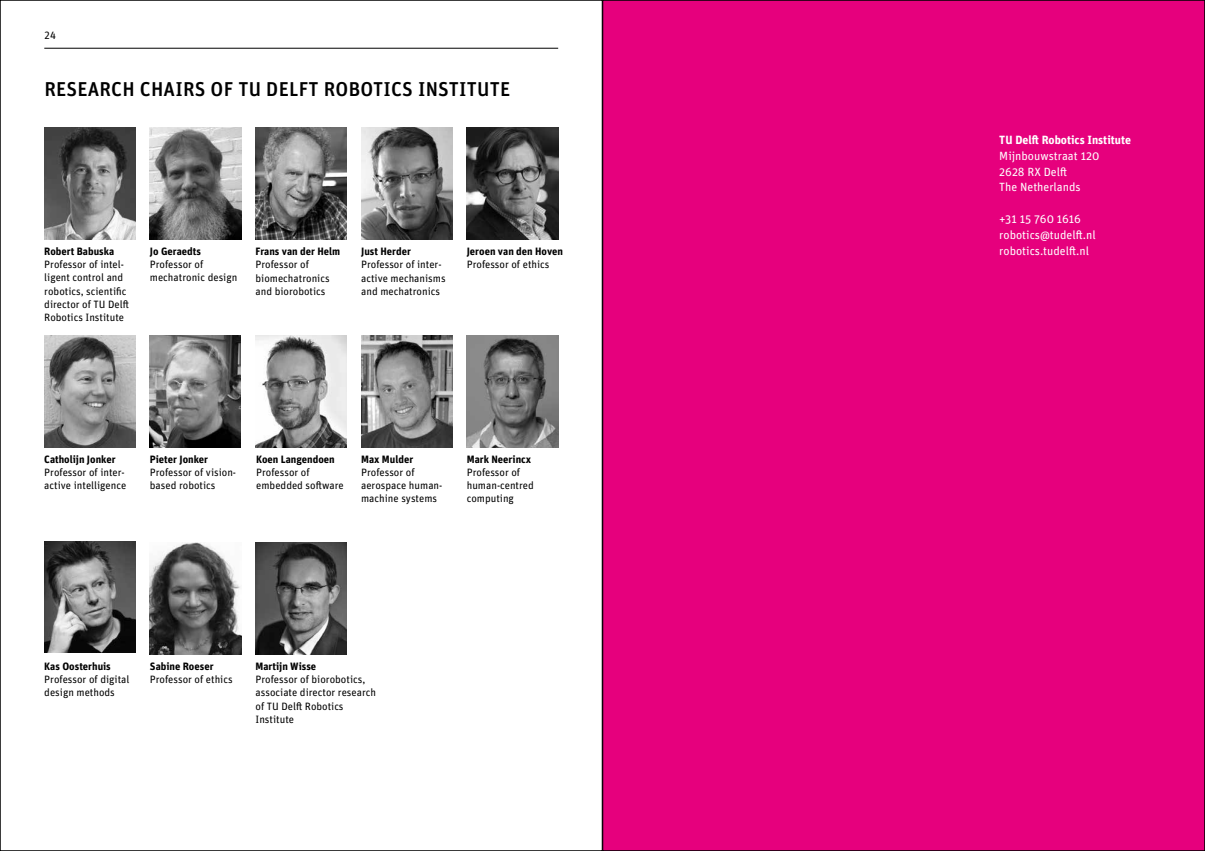
<style>
.page{position:relative;width:1205px;height:851px;background:#fff}
.page>*{position:absolute;margin:0;border:0;box-sizing:border-box;transform-origin:0 0}
.t1{font:500 20px "Unit OT";letter-spacing:.01em;color:#000}
.t2{font:11.88px/16px "Unit OT";color:#fff}
.t3{font:700 11.88px "Unit OT";color:#fff}
.t4{font:10.62px/13.1px "Unit OT";color:#000}
.t5{font:700 10.62px "Unit OT";color:#000}
</style>
<div class="page">
<div style="left:602px;top:0;width:603px;height:850px;background:#e6007d"></div>
<img style="left:44px;top:335px;width:92px;height:112px">
<img style="left:467px;top:128px;width:91px;height:111px">
<img style="left:150px;top:128px;width:91px;height:111px">
<img style="left:44px;top:541px;width:92px;height:111px">
<img style="left:255px;top:542px;width:92px;height:112px">
<img style="left:361px;top:335px;width:91px;height:112px">
<img style="left:467px;top:335px;width:91px;height:112px">
<img style="left:150px;top:335px;width:90px;height:112px">
<img style="left:44px;top:128px;width:92px;height:111px">
<img style="left:255px;top:128px;width:92px;height:111px">
<img style="left:150px;top:542px;width:91px;height:112px">
<img style="left:361px;top:128px;width:91px;height:111px">
<img style="left:255px;top:335px;width:92px;height:112px">
<hr style="left:44px;top:48px;width:514px;height:1px;background:#000">
<p class="t4" style="left:44px;top:29px;width:13px">24</p>
<h1 class="t1" style="left:44px;top:76px;width:467px">RESEARCH CHAIRS OF TU DELFT ROBOTICS INSTITUTE</h1>
<p class="t3" style="left:999px;top:132px;width:133px">TU Delft Robotics Institute</p>
<p class="t2" style="left:999px;top:147px;width:102px">Mijnbouwstraat 120<br>2628 RX Delft<br>The Netherlands</p>
<p class="t2" style="left:999px;top:211px;width:98px">+31 15 760 1616 robotics@tudelft.nl</p>
<p class="t5" style="left:44px;top:244px;width:71px">Robert Babuska</p>
<p class="t4" style="left:44px;top:258px;width:86px">Professor of intel&shy;ligent control and robotics, scientific director of TU Delft<br>Robotics Institute</p>
<p class="t5" style="left:150px;top:244px;width:53px">Jo Geraedts</p>
<p class="t4" style="left:150px;top:258px;width:89px">Professor of mechatronic design</p>
<p class="t5" style="left:255px;top:245px;width:86px">Frans van der Helm</p>
<p class="t4" style="left:255px;top:258px;width:76px">Professor of biomechatronics and biorobotics</p>
<p class="t5" style="left:361px;top:244px;width:51px">Just Herder</p>
<p class="t4" style="left:361px;top:258px;width:86px">Professor of inter&shy;active mechanisms and mechatronics</p>
<p class="t5" style="left:467px;top:245px;width:98px">Jeroen van den Hoven</p>
<p class="t2" style="left:999px;top:243px;width:91px">robotics.tudelft.nl</p>
<p class="t4" style="left:467px;top:258px;width:84px">Professor of ethics</p>
<p class="t5" style="left:44px;top:452px;width:73px">Catholijn Jonker</p>
<p class="t4" style="left:44px;top:465px;width:83px">Professor of inter&shy;active intelligence</p>
<p class="t5" style="left:150px;top:452px;width:60px">Pieter Jonker</p>
<p class="t4" style="left:150px;top:465px;width:88px">Professor of vision&shy;based robotics</p>
<p class="t5" style="left:256px;top:452px;width:80px">Koen Langendoen</p>
<p class="t4" style="left:256px;top:465px;width:89px">Professor of embedded software</p>
<p class="t5" style="left:361px;top:452px;width:54px">Max Mulder</p>
<p class="t4" style="left:361px;top:465px;width:83px">Professor of aerospace human&shy;machine systems</p>
<p class="t5" style="left:467px;top:452px;width:66px">Mark Neerincx</p>
<p class="t4" style="left:467px;top:465px;width:69px">Professor of human-centred computing</p>
<p class="t5" style="left:44px;top:659px;width:68px">Kas Oosterhuis</p>
<p class="t4" style="left:44px;top:672px;width:87px">Professor of digital design methods</p>
<p class="t5" style="left:150px;top:659px;width:65px">Sabine Roeser</p>
<p class="t4" style="left:150px;top:672px;width:84px">Professor of ethics</p>
<p class="t5" style="left:255px;top:659px;width:62px">Martijn Wisse</p>
<p class="t4" style="left:255px;top:672px;width:122px">Professor of biorobotics, associate director research of TU Delft Robotics<br>Institute</p>
</div>
